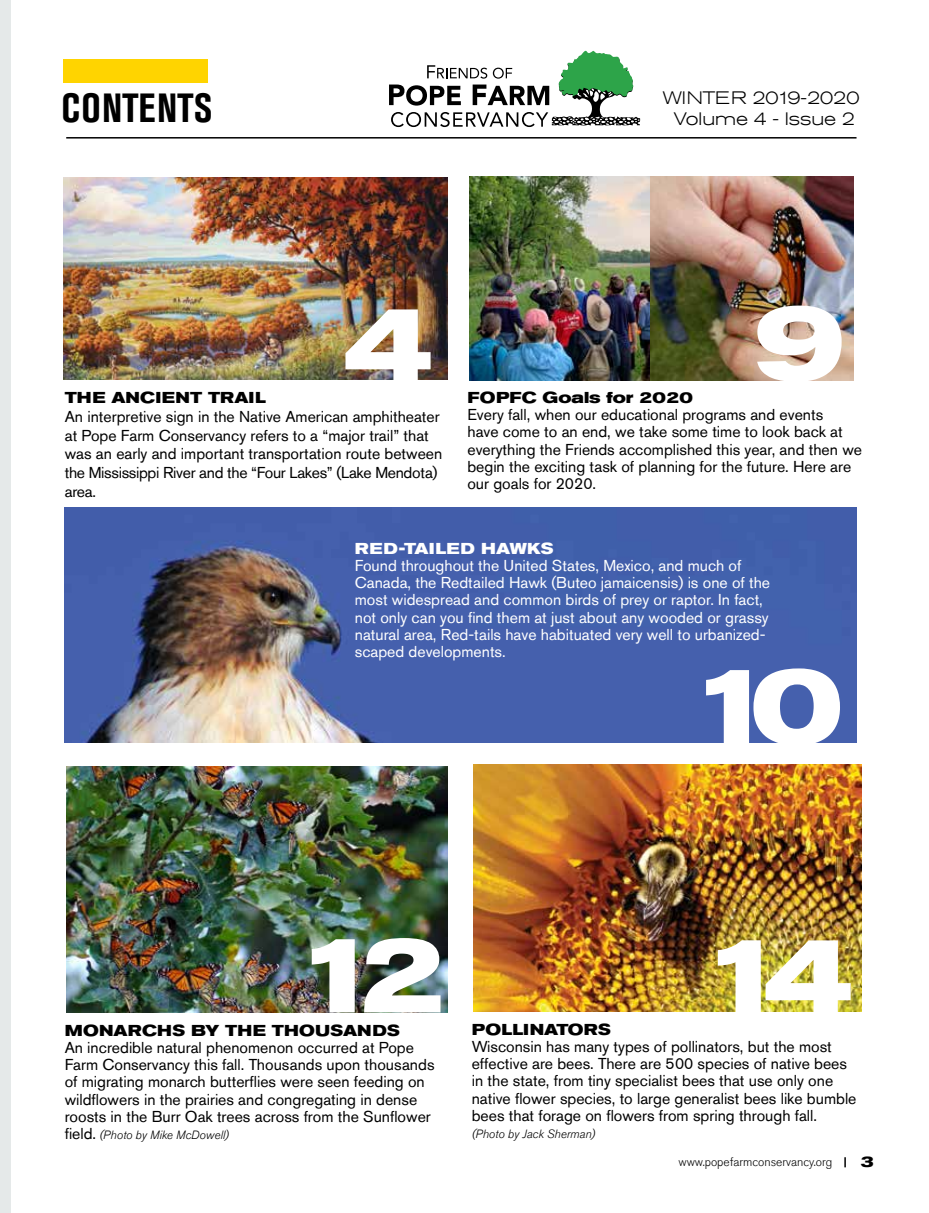
<style>
.page{position:relative;width:929px;height:1213px;background:#fff}
.page>*{position:absolute;margin:0;border:0;box-sizing:border-box;transform-origin:0 0}
.t1{font:700 expanded 108px "Akzidenz Grotesk Std";color:#fff}
.t2{font:700 condensed 40.5px "Akzidenz Grotesk Std";letter-spacing:.01em;color:#000}
.t3{font:300 expanded 18px "Akzidenz Grotesk Std";color:#000}
.t4{font:15.75px/17.2px "Akzidenz Grotesk Std";color:#000}
.t5{font:15.75px/17.2px "Akzidenz Grotesk Std";color:#fff}
.t6{font:700 expanded 15.75px "Akzidenz Grotesk Std";letter-spacing:.02em;color:#000}
.t7{font:700 expanded 15.75px "Akzidenz Grotesk Std";color:#000}
.t8{font:700 expanded 15.75px "Akzidenz Grotesk Std";color:#fff}
.t9{font:700 expanded 15px "Akzidenz Grotesk Std";color:#000}
.t10{font:italic 300 12px "Akzidenz Grotesk Std";color:#000}
.t11{font:300 12px "Akzidenz Grotesk Std";color:#000}
.s1{font-weight:400;font-style:normal;font-size:15.75px}
</style>
<div class="page">
<svg style="left:844px;top:1157px;width:2px;height:10px"></svg>
<img style="left:65px;top:507px;width:791px;height:235px">
<div style="left:0;top:0;width:11px;height:1212px;background:#e5e9e9"></div>
<div style="left:64px;top:59px;width:144px;height:24px;background:#ffd400"></div>
<img style="left:64px;top:178px;width:383px;height:201px">
<hr style="left:66px;top:137px;width:790px;height:1px;background:#000">
<img style="left:66px;top:766px;width:382px;height:245px">
<svg style="left:389px;top:51px;width:251px;height:76px"></svg>
<img style="left:651px;top:177px;width:202px;height:203px">
<img style="left:470px;top:177px;width:179px;height:203px">
<img style="left:473px;top:764px;width:388px;height:247px">
<h2 class="t2" style="left:61px;top:84px;width:152px">CONTENTS</h2>
<p class="t3" style="left:663px;top:87px;width:198px">WINTER 2019-2020</p>
<p class="t3" style="left:674px;top:109px;width:182px">Volume 4 - Issue 2</p>
<h1 class="t1" style="left:342px;top:282px;width:94px">4</h1>
<p class="t6" style="left:65px;top:388px;width:203px">THE ANCIENT TRAIL</p>
<p class="t4" style="left:65px;top:407px;width:379px;line-height:18.8px">An interpretive sign in the Native American amphitheater at Pope Farm Conservancy refers to a “major trail” that was an early and important transportation route between the Mississippi River and the “Four Lakes” (Lake Mendota) area.</p>
<h1 class="t1" style="left:754px;top:279px;width:94px">9</h1>
<p class="t7" style="left:467px;top:388px;width:227px">FOPFC GOALS FOR 2020</p>
<p class="t4" style="left:467px;top:406px;width:396px">Every fall, when our educational programs and events<br>have come to an end, we take some time to look back at everything the Friends accomplished this year, and then we begin the exciting task of planning for the future. Here are our goals for 2020.</p>
<p class="t8" style="left:355px;top:539px;width:15px">RED</p>
<p class="t8" style="left:399px;top:539px;width:18px">-TAILED</p>
<p class="t8" style="left:481px;top:539px;width:73px">HAWKS</p>
<p class="t5" style="left:355px;top:556px;width:417px">Found throughout the United States, Mexico, and much of Canada, the Redtailed Hawk (Buteo jamaicensis) is one of the most widespread and common birds of prey or raptor. In fact, not only can you find them at just about any wooded or grassy natural area, Red-tails have habituated very well to urbanized&shy;scaped developments.</p>
<h1 class="t1" style="left:688px;top:642px;width:156px">10</h1>
<h1 class="t1" style="left:294px;top:911px;width:156px">12</h1>
<h1 class="t1" style="left:700px;top:912px;width:156px">14</h1>
<p class="t6" style="left:65px;top:1020px;width:337px">MONARCHS BY THE THOUSANDS</p>
<p class="t4" style="left:65px;top:1038px;width:371px">An incredible natural phenomenon occurred at Pope Farm Conservancy this fall. Thousands upon thousands of migrating monarch butterflies were seen feeding on wildflowers in the prairies and congregating in dense roosts in the Burr Oak trees across from the Sunflower</p>
<p class="t10" style="left:65px;top:1128px;width:166px"><span class="s1">field.</span> (Photo by Mike McDowell)</p>
<p class="t6" style="left:472px;top:1019px;width:141px">POLLINATORS</p>
<p class="t4" style="left:472px;top:1037px;width:386px">Wisconsin has many types of pollinators, but the most effective are bees. There are 500 species of native bees in the state, from tiny specialist bees that use only one native flower species, to large generalist bees like bumble bees that forage on flowers from spring through fall.</p>
<p class="t10" style="left:472px;top:1127px;width:125px">(Photo by Jack Sherman)</p>
<p class="t11" style="left:678px;top:1154px;width:155px">www.popefarmconservancy.org</p>
<p class="t9" style="left:861px;top:1152px;width:14px">3</p>
</div>
